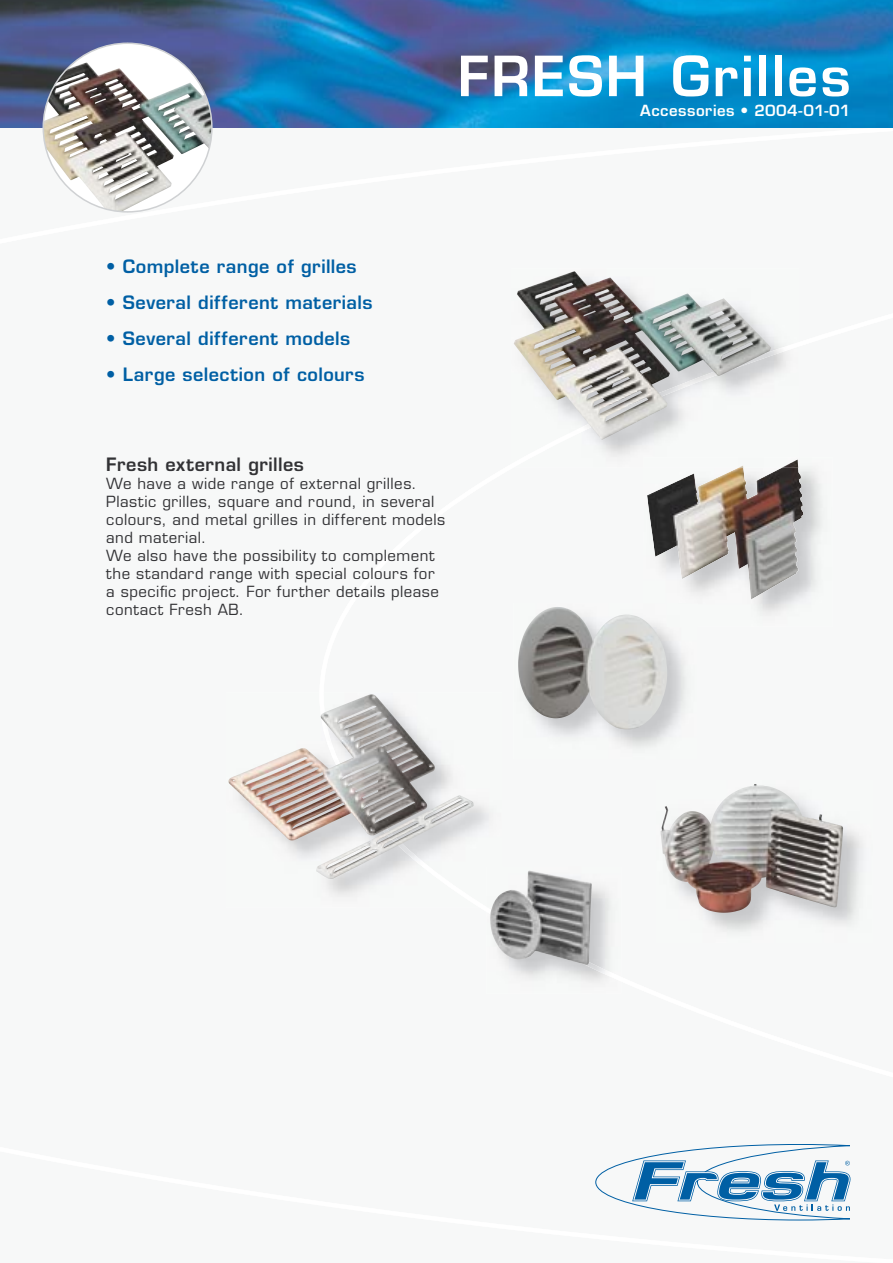
<style>
.page{position:relative;width:893px;height:1263px;background:#fff}
.page>*{position:absolute;margin:0;border:0;box-sizing:border-box;transform-origin:0 0}
.t1{font:600 54px "Eurostile";letter-spacing:.04em;color:#fff}
.t2{font:600 18px "Eurostile";letter-spacing:.03em;color:#005fa4}
.t3{font:600 18px "Eurostile";letter-spacing:.025em;color:#323235}
.t4{font:15px/18px "Eurostile";letter-spacing:.035em;color:#323235}
.t5{font:600 15px "Eurostile";letter-spacing:.035em;color:#fff}
</style>
<div class="page">
<img style="left:0;top:0;width:893px;height:128px">
<svg style="left:595px;top:1144px;width:255px;height:76px"></svg>
<img style="left:43px;top:43px;width:170px;height:170px">
<img style="left:647px;top:468px;width:156px;height:132px">
<img style="left:738px;top:459px;width:60px;height:9px">
<img style="left:514px;top:271px;width:257px;height:169px">
<img style="left:660px;top:784px;width:183px;height:129px">
<img style="left:269px;top:803px;width:227px;height:70px">
<img style="left:319px;top:746px;width:167px;height:155px">
<img style="left:228px;top:694px;width:207px;height:146px">
<img style="left:502px;top:870px;width:116px;height:117px">
<img style="left:490px;top:907px;width:128px;height:74px">
<img style="left:486px;top:867px;width:16px;height:40px">
<img style="left:529px;top:870px;width:63px;height:95px">
<img style="left:518px;top:607px;width:149px;height:122px">
<h1 class="t1" style="left:458px;top:43px;width:394px">FRESH Grilles</h1>
<p class="t5" style="left:640px;top:101px;width:212px">Accessories • 2004-01-01</p>
<p class="t2" style="left:106px;top:255px;width:252px">• Complete range of grilles</p>
<p class="t2" style="left:106px;top:291px;width:268px">• Several different materials</p>
<p class="t2" style="left:106px;top:327px;width:245px">• Several different models</p>
<p class="t2" style="left:106px;top:363px;width:260px">• Large selection of colours</p>
<p class="t3" style="left:106px;top:453px;width:199px">Fresh external grilles</p>
<p class="t4" style="left:106px;top:474px;width:341px">We have a wide range of external grilles.<br>Plastic grilles, square and round, in several colours, and metal grilles in different models and material.<br>We also have the possibility to complement the standard range with special colours for a specific project. For further details please contact Fresh AB.</p>
</div>
